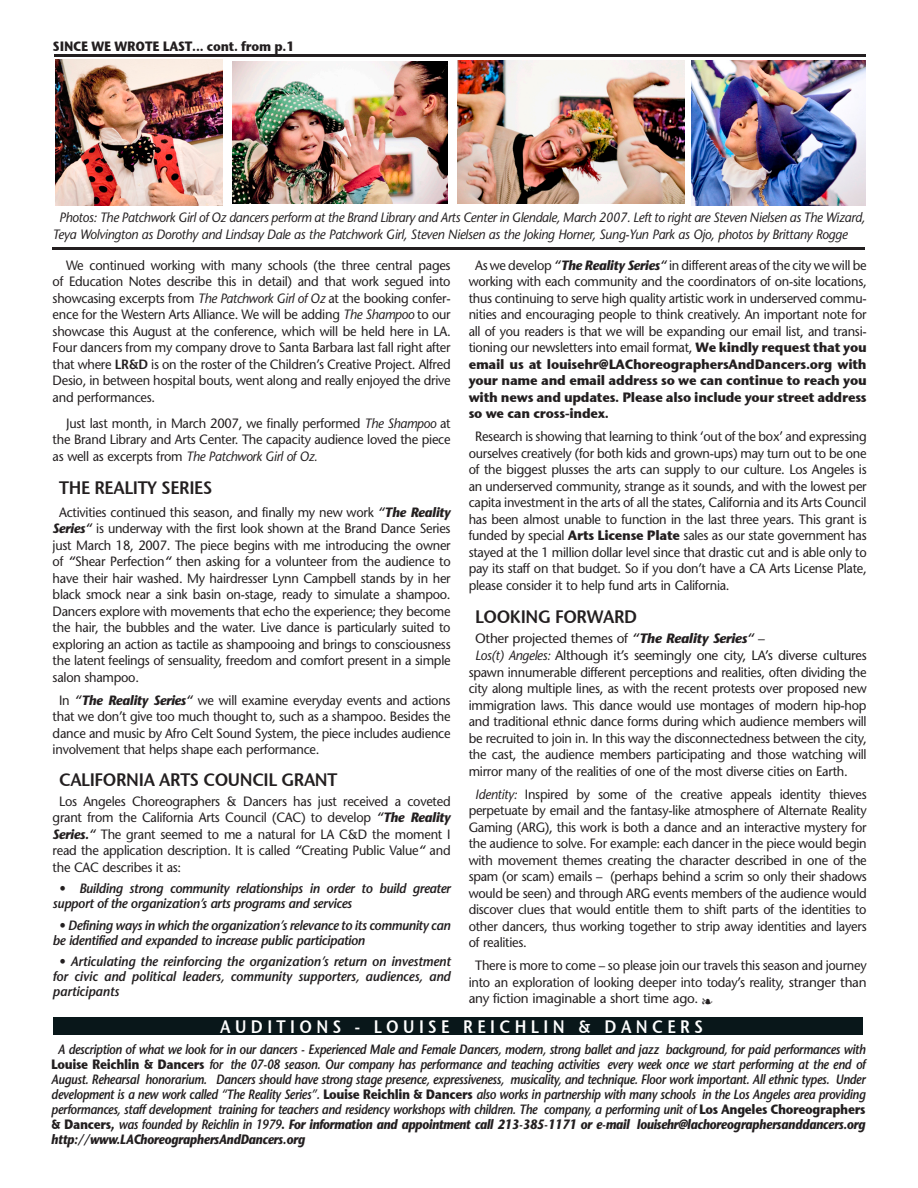
<style>
.page{position:relative;width:918px;height:1188px;background:#fff}
.page>*{position:absolute;margin:0;border:0;box-sizing:border-box;transform-origin:0 0}
.t1{font:18px "Stone Sans Sem OSITCTT Semi";letter-spacing:-.02em;color:#231f20;scale:.95 1}
.t2{font:18px "Stone Sans Sem OSITCTT Semi";letter-spacing:.28em;color:#fff;scale:.88 1}
.STONE_SANS_9_10_BLOC{font:13.5px/16.5px "Stone Sans";letter-spacing:-.02em;color:#231f20;text-align:justify;scale:.95 1}
.STONE_SANS_9_10_BLOC-2{font:italic 600 13.5px/15px "Stone Sans";letter-spacing:-.03em;color:#231f20;text-align:justify;scale:.88 1}
.STONE_SANS_9_10_BLOC-3{font:13.5px/16.5px "Stone Sans";letter-spacing:-.02em;color:#231f20;text-align:justify}
.STONE_SANS_9_10_BLOC-4{font:italic 600 13.5px/15px "Stone Sans";letter-spacing:-.03em;color:#231f20;scale:.95 1}
.t3{font:italic 13.5px/16.2px "Stone Sans";letter-spacing:-.025em;color:#231f20;scale:.95 1}
.t4{font:13.5px "Stone Sans ITCTT Bold";letter-spacing:-.015em;color:#231f20;scale:.9 1}
.s1{font-style:italic}
.s2{font-weight:600}
.s3{font-weight:700;font-style:italic}
.s4{font-family:"Stone Sans ITCTT Bold"}
.s5{font-family:"Stone Sans ITCTT Bold";font-weight:400;font-style:normal}
.s6{font-weight:700}
</style>
<div class="page">
<div style="left:53px;top:1017px;width:810px;height:18px;background:#09171a"></div>
<img style="left:458px;top:60px;width:227px;height:144px">
<img style="left:55px;top:60px;width:168px;height:145px">
<img style="left:232px;top:61px;width:215px;height:143px">
<img style="left:691px;top:60px;width:174px;height:145px">
<hr style="left:53px;top:248px;width:812px;height:2px;background:#231f20">
<hr style="left:54px;top:54px;width:811px;height:3px;background:#231f20">
<p class="t4" style="left:53px;top:38px;width:270px">SINCE WE WROTE LAST... cont. from p.1</p>
<p class="t3" style="left:53px;top:210px;width:857px;text-indent:6px">Photos: The Patchwork Girl of Oz dancers perform at the Brand Library and Arts Center in Glendale, March 2007. Left to right are Steven Nielsen as The Wizard,<br>Teya Wolvington as Dorothy and Lindsay Dale as the Patchwork Girl, Steven Nielsen as the Joking Horner, Sung-Yun Park as Ojo, photos by Brittany Rogge</p>
<p class="STONE_SANS_9_10_BLOC" style="left:53px;top:257px;width:421px;text-indent:14px">We continued working with many schools (the three central pages of Education Notes describe this in detail) and that work segued into showcasing excerpts from <span class="s1">The Patchwork Girl of Oz</span> at the booking confer&shy;ence for the Western Arts Alliance. We will be adding <span class="s1">The Shampoo</span> to our showcase this August at the conference, which will be held here in LA.<br>Four dancers from my company drove to Santa Barbara last fall right after that where <span class="s2">LR&amp;D</span> is on the roster of the Children’s Creative Project. Alfred Desio, in between hospital bouts, went along and really enjoyed the drive and performances.</p>
<p class="STONE_SANS_9_10_BLOC" style="left:53px;top:415px;width:420px;text-indent:14px">Just last month, in March 2007, we finally performed <span class="s1">The Shampoo</span> at the Brand Library and Arts Center. The capacity audience loved the piece as well as excerpts from <span class="s1">The Patchwork Girl of Oz.</span></p>
<p class="t1" style="left:59px;top:476px;width:163px">THE REALITY SERIES</p>
<p class="STONE_SANS_9_10_BLOC" style="left:53px;top:504px;width:421px;text-indent:6px">Activities continued this season, and finally my new work <span class="s3">“The Reality Series“</span> is underway with the first look shown at the Brand Dance Series just March 18, 2007. The piece begins with me introducing the owner of <span class="s3">“</span>Shear Perfection<span class="s3">“</span> then asking for a volunteer from the audience to have their hair washed. My hairdresser Lynn Campbell stands by in her black smock near a sink basin on-stage, ready to simulate a shampoo.<br>Dancers explore with movements that echo the experience; they become the hair, the bubbles and the water. Live dance is particularly suited to exploring an action as tactile as shampooing and brings to consciousness the latent feelings of sensuality, freedom and comfort present in a simple salon shampoo.</p>
<p class="STONE_SANS_9_10_BLOC" style="left:53px;top:692px;width:420px;text-indent:6px">In <span class="s3">“The Reality Series“</span> we will examine everyday events and actions that we don’t give too much thought to, such as a shampoo. Besides the dance and music by Afro Celt Sound System, the piece includes audience involvement that helps shape each performance.</p>
<p class="t1" style="left:59px;top:768px;width:294px">CALIFORNIA ARTS COUNCIL GRANT</p>
<p class="STONE_SANS_9_10_BLOC" style="left:53px;top:793px;width:420px;text-indent:6px">Los Angeles Choreographers &amp; Dancers has just received a coveted grant from the California Arts Council (CAC) to develop <span class="s3">“The Reality Series.“</span> The grant seemed to me a natural for LA C&amp;D the moment I read the application description. It is called <span class="s3">“</span>Creating Public Value<span class="s3">“</span> and the CAC describes it as:</p>
<p class="STONE_SANS_9_10_BLOC-4" style="left:53px;top:881px;width:420px;text-indent:6px">• Building strong community relationships in order to build greater support of the organization’s arts programs and services</p>
<p class="STONE_SANS_9_10_BLOC-4" style="left:53px;top:918px;width:420px;text-indent:6px">• Defining ways in which the organization’s relevance to its community can be identified and expanded to increase public participation</p>
<p class="STONE_SANS_9_10_BLOC-4" style="left:53px;top:954px;width:420px;text-align:justify;text-indent:6px">• Articulating the reinforcing the organization’s return on investment for civic and political leaders, community supporters, audiences, and participants</p>
<p class="STONE_SANS_9_10_BLOC" style="left:469px;top:257px;width:421px;text-indent:6px">As we develop <span class="s3">“The Reality Series“</span> in different areas of the city we will be working with each community and the coordinators of on-site locations, thus continuing to serve high quality artistic work in underserved commu&shy;nities and encouraging people to think creatively. An important note for all of you readers is that we will be expanding our email list, and transi&shy;tioning our newsletters into email format, <span class="s4">We kindly request that you email us at louisehr@LAChoreographersAndDancers.org with your name and email address so we can continue to reach you with news and updates. Please also include your street address so we can cross-index.</span></p>
<p class="STONE_SANS_9_10_BLOC" style="left:469px;top:428px;width:421px;text-indent:6px">Research is showing that learning to think ‘out of the box’ and expressing ourselves creatively (for both kids and grown-ups) may turn out to be one of the biggest plusses the arts can supply to our culture. Los Angeles is an underserved community, strange as it sounds, and with the lowest per capita investment in the arts of all the states, California and its Arts Council has been almost unable to function in the last three years. This grant is funded by special <span class="s4">Arts License Plate</span> sales as our state government has stayed at the 1 million dollar level since that drastic cut and is able only to pay its staff on that budget. So if you don’t have a CA Arts License Plate, please consider it to help fund arts in California.</p>
<p class="t1" style="left:475px;top:606px;width:172px">LOOKING FORWARD</p>
<p class="STONE_SANS_9_10_BLOC-3" style="left:475px;top:630px;width:291px">Other projected themes of <span class="s3">“The Reality Series“</span> –</p>
<p class="STONE_SANS_9_10_BLOC-3" style="left:469px;top:647px;width:400px;text-indent:6px"><span class="s1">Los(t) Angeles:</span> Although it’s seemingly one city, LA’s diverse cultures spawn innumerable different perceptions and realities, often dividing the city along multiple lines, as with the recent protests over proposed new immigration laws. This dance would use montages of modern hip-hop and traditional ethnic dance forms during which audience members will be recruited to join in. In this way the disconnectedness between the city, the cast, the audience members participating and those watching will mirror many of the realities of one of the most diverse cities on Earth.</p>
<p class="STONE_SANS_9_10_BLOC" style="left:469px;top:786px;width:421px;text-indent:6px"><span class="s1">Identity:</span> Inspired by some of the creative appeals identity thieves perpetuate by email and the fantasy-like atmosphere of Alternate Reality Gaming (ARG), this work is both a dance and an interactive mystery for the audience to solve. For example: each dancer in the piece would begin with movement themes creating the character described in one of the spam (or scam) emails – (perhaps behind a scrim so only their shadows would be seen) and through ARG events members of the audience would discover clues that would entitle them to shift parts of the identities to other dancers, thus working together to strip away identities and layers of realities.</p>
<p class="STONE_SANS_9_10_BLOC" style="left:469px;top:957px;width:421px;text-indent:6px">There is more to come – so please join our travels this season and journey into an exploration of looking deeper into today’s reality, stranger than any fiction imaginable a short time ago. ❧</p>
<p class="t2" style="left:220px;top:1015px;width:550px">AUDITIONS - LOUISE REICHLIN &amp; DANCERS</p>
<p class="STONE_SANS_9_10_BLOC-2" style="left:51px;top:1042px;width:927px;text-indent:6px">A description of what we look for in our dancers - Experienced Male and Female Dancers, modern, strong ballet and jazz background, for paid performances with <span class="s5">Louise Reichlin &amp; Dancers</span> for the 07-08 season. Our company has performance and teaching activities every week once we start performing at the end of August. Rehearsal honorarium.   Dancers should have strong stage presence, expressiveness, musicality, and technique. Floor work important. All ethnic types. Under development is a new work called “The Reality Series”. <span class="s5">Louise Reichlin &amp; Dancers</span> also works in partnership with many schools in the Los Angeles area providing performances, staff development training for teachers and residency workshops with children. The company, a performing unit of <span class="s5">Los Angeles Choreographers &amp; Dancers,</span> was founded by Reichlin in 1979<span class="s5">.</span> <span class="s6">For information and appointment call 213-385-1171 or e-mail louisehr@lachoreographersanddancers.org http://www.LAChoreographersAndDancers.org</span></p>
</div>
